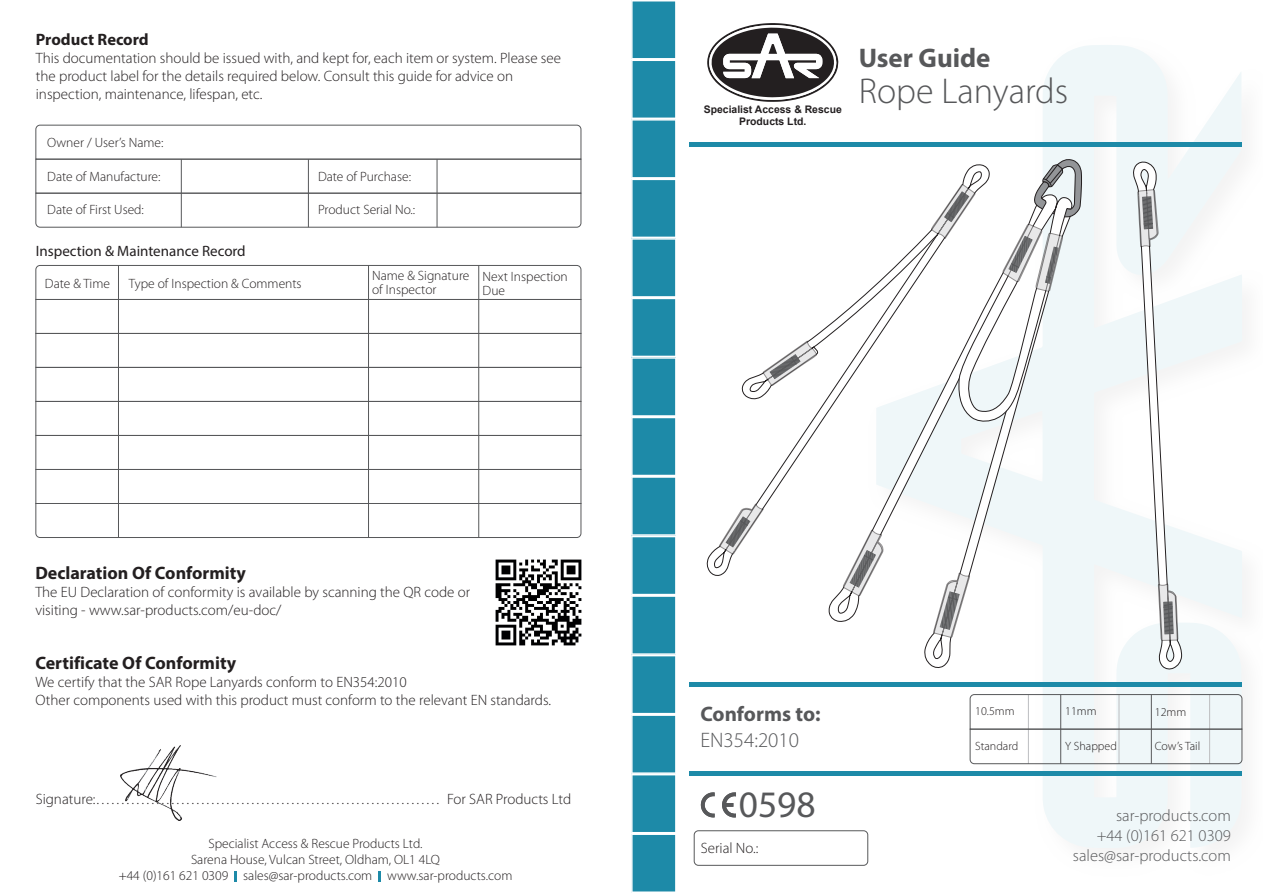
<style>
.page{position:relative;width:1263px;height:893px;background:#fff}
.page>*{position:absolute;margin:0;border:0;box-sizing:border-box;transform-origin:0 0}
.t1{font:37.5px "Myriad Pro";color:#57585a}
.t2{font:300 36px "Myriad Pro";color:#57585a}
.t3{font:700 27px "Myriad Pro";color:#57585a}
.t4{font:700 21px "Myriad Pro";color:#57585a}
.t5{font:300 21px "Myriad Pro";color:#57585a}
.t6{font:700 18px "Myriad Pro";color:#231f20}
.t7{font:300 16.5px/19.8px "Myriad Pro";color:#57585a;text-align:right}
.t8{font:700 16.5px "Myriad Pro";color:#231f20}
.t9{font:300 15px/18px "Myriad Pro";color:#231f20}
.t10{font:15px "Myriad Pro";color:#231f20}
.t11{font:300 13.5px/13.5px "Myriad Pro";color:#231f20}
.t12{font:300 12px "Myriad Pro";color:#231f20}
.t13{font:700 10.35px/12.5px "Arial";color:#231f20;text-align:center}
</style>
<div class="page">
<svg style="left:876px;top:45px;width:366px;height:803px"></svg>
<img style="left:495px;top:559px;width:87px;height:87px">
<svg style="left:631px;top:0;width:45px;height:893px;background:#3e9bb4"></svg>
<div style="left:690px;top:682px;width:552px;height:5px;background:#1d8aa8"></div>
<hr style="left:690px;top:772px;width:552px;height:4px;background:#1d8aa8">
<img style="left:120px;top:745px;width:96px;height:75px">
<svg style="left:35px;top:124px;width:547px;height:36px"></svg>
<svg style="left:35px;top:265px;width:547px;height:35px"></svg>
<svg style="left:35px;top:192px;width:547px;height:36px"></svg>
<div style="left:35px;top:299px;width:546px;height:35px;border:1px solid #57585a"></div>
<div style="left:35px;top:333px;width:546px;height:35px;border:1px solid #57585a"></div>
<div style="left:35px;top:367px;width:546px;height:35px;border:1px solid #57585a"></div>
<div style="left:35px;top:401px;width:546px;height:35px;border:1px solid #57585a"></div>
<div style="left:35px;top:435px;width:546px;height:35px;border:1px solid #57585a"></div>
<svg style="left:35px;top:503px;width:547px;height:35px"></svg>
<div style="left:35px;top:159px;width:546px;height:35px;border:1px solid #57585a"></div>
<hr style="left:308px;top:159px;width:1px;height:68px;background:#57585a">
<hr style="left:181px;top:159px;width:1px;height:68px;background:#57585a">
<hr style="left:437px;top:159px;width:1px;height:68px;background:#57585a">
<hr style="left:118px;top:265px;width:1px;height:272px;background:#57585a">
<hr style="left:368px;top:265px;width:1px;height:272px;background:#57585a">
<hr style="left:478px;top:265px;width:1px;height:272px;background:#57585a">
<hr style="left:690px;top:143px;width:552px;height:4px;background:#1d8aa8">
<svg style="left:707px;top:23px;width:131px;height:79px"></svg>
<svg style="left:235px;top:871px;width:2px;height:10px"></svg>
<svg style="left:379px;top:871px;width:2px;height:10px"></svg>
<svg style="left:701px;top:792px;width:35px;height:25px"></svg>
<div style="left:694px;top:830px;width:174px;height:36px;border:1px solid #57585a;border-radius:4px"></div>
<svg style="left:706px;top:158px;width:537px;height:606px"></svg>
<p class="t8" style="left:36px;top:29px;width:114px">Product Record</p>
<p class="t9" style="left:36px;top:49px;width:527px">This documentation should be issued with, and kept for, each item or system. Please see the product label for the details required below. Consult this guide for advice on inspection, maintenance, lifespan, etc.</p>
<p class="t11" style="left:47px;top:136px;width:118px">Owner / User’s Name:</p>
<p class="t11" style="left:47px;top:170px;width:115px">Date of Manufacture:</p>
<p class="t11" style="left:318px;top:170px;width:94px">Date of Purchase:</p>
<p class="t11" style="left:47px;top:203px;width:98px">Date of First Used:</p>
<p class="t11" style="left:318px;top:203px;width:99px">Product Serial No.:</p>
<p class="t10" style="left:36px;top:241px;width:211px">Inspection &amp; Maintenance Record</p>
<p class="t11" style="left:45px;top:277px;width:67px">Date &amp; Time</p>
<p class="t11" style="left:129px;top:277px;width:174px">Type of Inspection &amp; Comments</p>
<p class="t11" style="left:372px;top:269px;width:99px">Name &amp; Signature of Inspector</p>
<p class="t11" style="left:483px;top:270px;width:87px">Next Inspection<br>Due</p>
<p class="t6" style="left:35px;top:561px;width:212px">Declaration Of Conformity</p>
<p class="t9" style="left:35px;top:583px;width:436px">The EU Declaration of conformity is available by scanning the QR code or visiting - www.sar-products.com/eu-doc/</p>
<p class="t6" style="left:35px;top:651px;width:202px">Certificate Of Conformity</p>
<p class="t9" style="left:35px;top:673px;width:517px">We certify that the SAR Rope Lanyards conform to EN354:2010<br>Other components used with this product must conform to the relevant EN standards.</p>
<p class="t9" style="left:36px;top:790px;width:537px">Signature:…………………………………………………………… For SAR Products Ltd</p>
<p class="t11" style="left:119px;top:835px;width:395px;line-height:16.2px;text-align:center">Specialist Access &amp; Rescue Products Ltd.<br>Sarena House, Vulcan Street, Oldham, OL1 4LQ<br>+44 (0)161 621 0309 sales@sar-products.com www.sar-products.com</p>
<p class="t13" style="left:704px;top:103px;width:139px">Specialist Access &amp; Rescue<br>Products Ltd.</p>
<h3 class="t3" style="left:859px;top:40px;width:133px">User Guide</h3>
<h2 class="t2" style="left:859px;top:71px;width:211px">Rope Lanyards</h2>
<h3 class="t4" style="left:700px;top:701px;width:122px">Conforms to:</h3>
<h3 class="t5" style="left:700px;top:728px;width:100px">EN354:2010</h3>
<h1 class="t1" style="left:739px;top:781px;width:78px">0598</h1>
<p class="t9" style="left:701px;top:839px;width:59px">Serial No.:</p>
<p class="t12" style="left:975px;top:705px;width:41px">10.5mm</p>
<p class="t12" style="left:1065px;top:705px;width:33px">11mm</p>
<p class="t12" style="left:1155px;top:705px;width:33px">12mm</p>
<p class="t12" style="left:975px;top:739px;width:45px">Standard</p>
<p class="t12" style="left:1065px;top:739px;width:53px">Y Shapped</p>
<p class="t12" style="left:1155px;top:740px;width:47px">Cow’s Tail</p>
<p class="t7" style="left:1073px;top:806px;width:159px">sar-products.com<br>+44 (0)161 621 0309 sales@sar-products.com</p>
</div>
